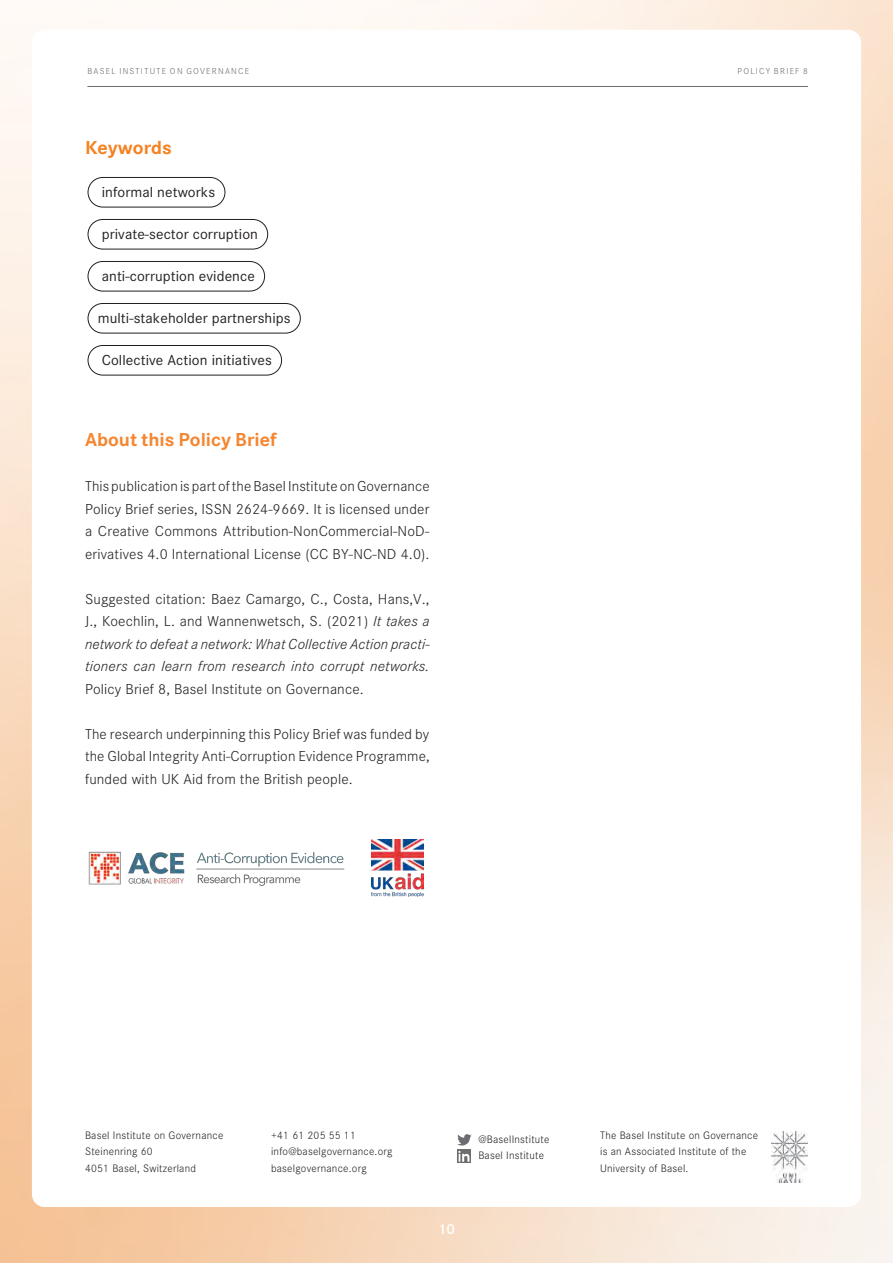
<style>
.page{position:relative;width:893px;height:1263px;background:#fff}
.page>*{position:absolute;margin:0;border:0;box-sizing:border-box;transform-origin:0 0}
.t1{font:700 19.5px "Corporate S";color:#f58631}
.t2{font:700 19.5px "Corporate S";color:#f58220}
.t3{font:300 15px/22.5px "Corporate S";letter-spacing:.01em;color:#231f20;text-align:justify}
.t4{font:italic 300 15px/22.5px "Corporate S";letter-spacing:.015em;color:#231f20;text-align:justify}
.t5{font:15px "Corporate S";letter-spacing:.005em;color:#231f20}
.t6{font:600 15px "Corporate S";color:#fff}
.t7{font:300 11.25px/16.5px "Corporate S";letter-spacing:.02em;color:#231f20}
.t8{font:300 9px "Corporate S";letter-spacing:.14em;color:#6c6d70}
.s1{font-style:normal}
</style>
<div class="page">
<hr style="left:87px;top:86px;width:721px;height:1px;background:#6c6d70">
<div style="left:88px;top:177px;width:137px;height:30px;border:1px solid #231f20;border-radius:15px"></div>
<div style="left:88px;top:219px;width:180px;height:30px;border:1px solid #231f20;border-radius:15px"></div>
<div style="left:88px;top:261px;width:177px;height:30px;border:1px solid #231f20;border-radius:15px"></div>
<div style="left:88px;top:303px;width:213px;height:30px;border:1px solid #231f20;border-radius:15px"></div>
<div style="left:88px;top:345px;width:194px;height:30px;border:1px solid #231f20;border-radius:15px"></div>
<img style="left:88px;top:851px;width:257px;height:35px">
<img style="left:372px;top:840px;width:51px;height:56px">
<div style="left:457px;top:1149px;width:14px;height:14px;background:#6c6d70"></div>
<svg style="left:457px;top:1134px;width:15px;height:28px"></svg>
<img style="left:771px;top:1131px;width:37px;height:51px">
<p class="t8" style="left:87px;top:66px;width:163px">BASEL INSTITUTE ON GOVERNANCE</p>
<p class="t8" style="left:737px;top:66px;width:72px">POLICY BRIEF 8</p>
<h1 class="t2" style="left:85px;top:136px;width:89px">Keywords</h1>
<p class="t5" style="left:102px;top:184px;width:115px">informal networks</p>
<p class="t5" style="left:102px;top:226px;width:158px">private-sector corruption</p>
<p class="t5" style="left:102px;top:268px;width:155px">anti-corruption evidence</p>
<p class="t5" style="left:98px;top:310px;width:194px">multi-stakeholder partnerships</p>
<p class="t5" style="left:102px;top:352px;width:172px">Collective Action initiatives</p>
<h1 class="t1" style="left:85px;top:429px;width:193px">About this Policy Brief</h1>
<p class="t3" style="left:85px;top:475px;width:346px">This publication is part of the Basel Institute on Governance Policy Brief series, ISSN 2624-9669. It is licensed under a Creative Commons Attribution-NonCommercial-NoD&shy;erivatives 4.0 International License (CC BY-NC-ND 4.0).</p>
<p class="t4" style="left:85px;top:588px;width:346px"><span class="s1">Suggested citation: Baez Camargo, C., Costa, Hans,V., J., Koechlin, L. and Wannenwetsch, S. (2021)</span> It takes a network to defeat a network: What Collective Action practi&shy;tioners can learn from research into corrupt networks.</p>
<p class="t3" style="left:85px;top:678px;width:280px">Policy Brief 8, Basel Institute on Governance.</p>
<p class="t3" style="left:85px;top:723px;width:346px">The research underpinning this Policy Brief was funded by the Global Integrity Anti-Corruption Evidence Programme, funded with UK Aid from the British people.</p>
<p class="t7" style="left:85px;top:1127px;width:140px">Basel Institute on Governance<br>Steinenring 60<br>4051 Basel, Switzerland</p>
<p class="t7" style="left:271px;top:1127px;width:123px">+41 61 205 55 11 info@baselgovernance.org baselgovernance.org</p>
<p class="t7" style="left:478px;top:1131px;width:73px">@BaselInstitute<br>Basel Institute</p>
<p class="t7" style="left:600px;top:1127px;width:159px">The Basel Institute on Governance is an Associated Institute of the<br>University of Basel.</p>
<p class="t6" style="left:438px;top:1220px;width:19px">10</p>
</div>
